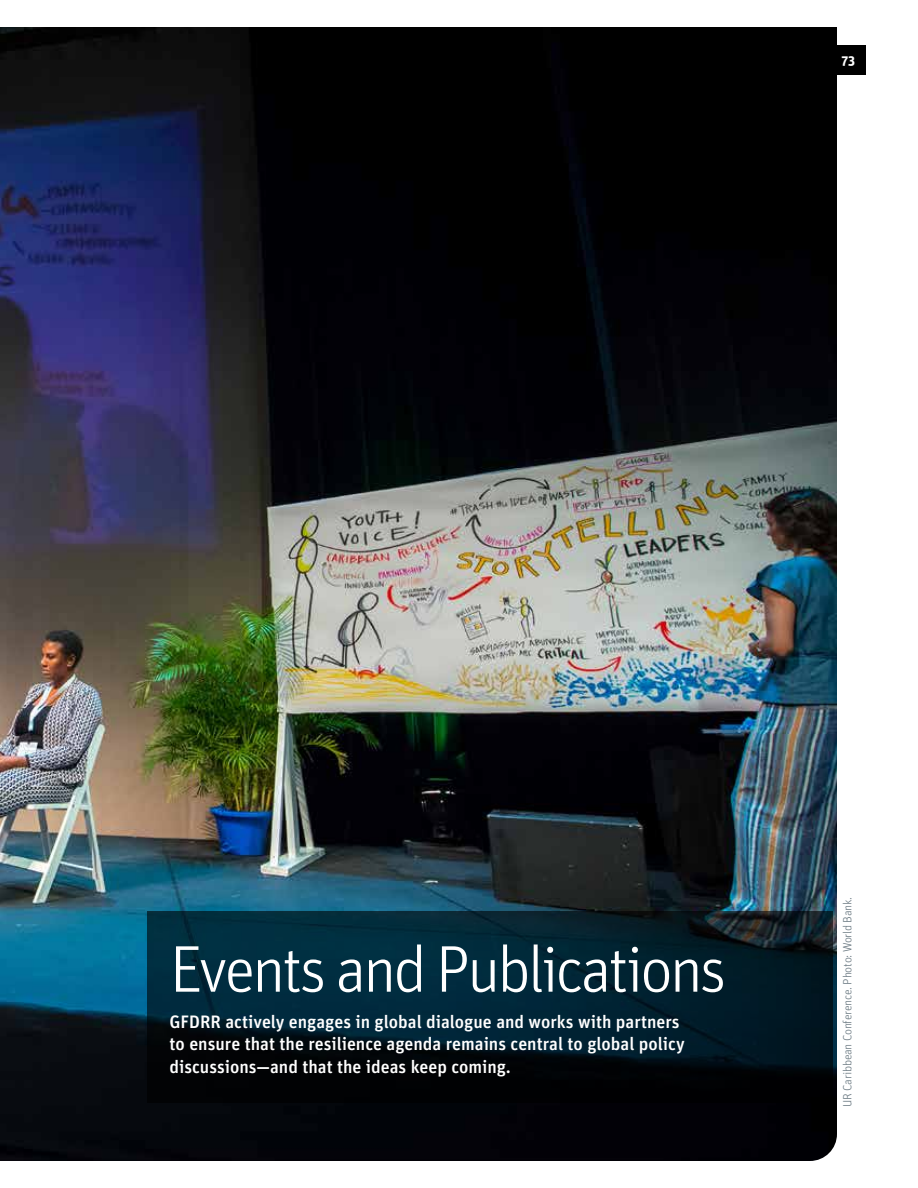
<style>
.page{position:relative;width:918px;height:1188px;background:#fff}
.page>*{position:absolute;margin:0;border:0;box-sizing:border-box;transform-origin:0 0}
.t1{font:300 66px "Unit";letter-spacing:-.05em;color:#fff}
.t2{font:500 18px/22.5px "Unit";color:#fff}
.t3{font:700 13.5px "Unit";color:#fff}
.t4{font:300 12px "Unit";letter-spacing:-.02em;color:#687780}
</style>
<div class="page">
<img style="left:0;top:27px;width:837px;height:1134px">
<svg style="left:147px;top:912px;width:686px;height:191px;background:#011a26"></svg>
<div style="left:837px;top:45px;width:28px;height:29px;background:#000"></div>
<p class="t3" style="left:841px;top:52px;width:15px">73</p>
<h1 class="t1" style="left:170px;top:928px;width:559px">Events and Publications</h1>
<p class="t2" style="left:170px;top:1010px;width:517px">GFDRR actively engages in global dialogue and works with partners to ensure that the resilience agenda remains central to global policy discussions—and that the ideas keep coming.</p>
<p class="t4" style="left:840px;top:1107px;width:212px;rotate:-90deg">UR Caribbean Conference. Photo: World Bank.</p>
</div>
